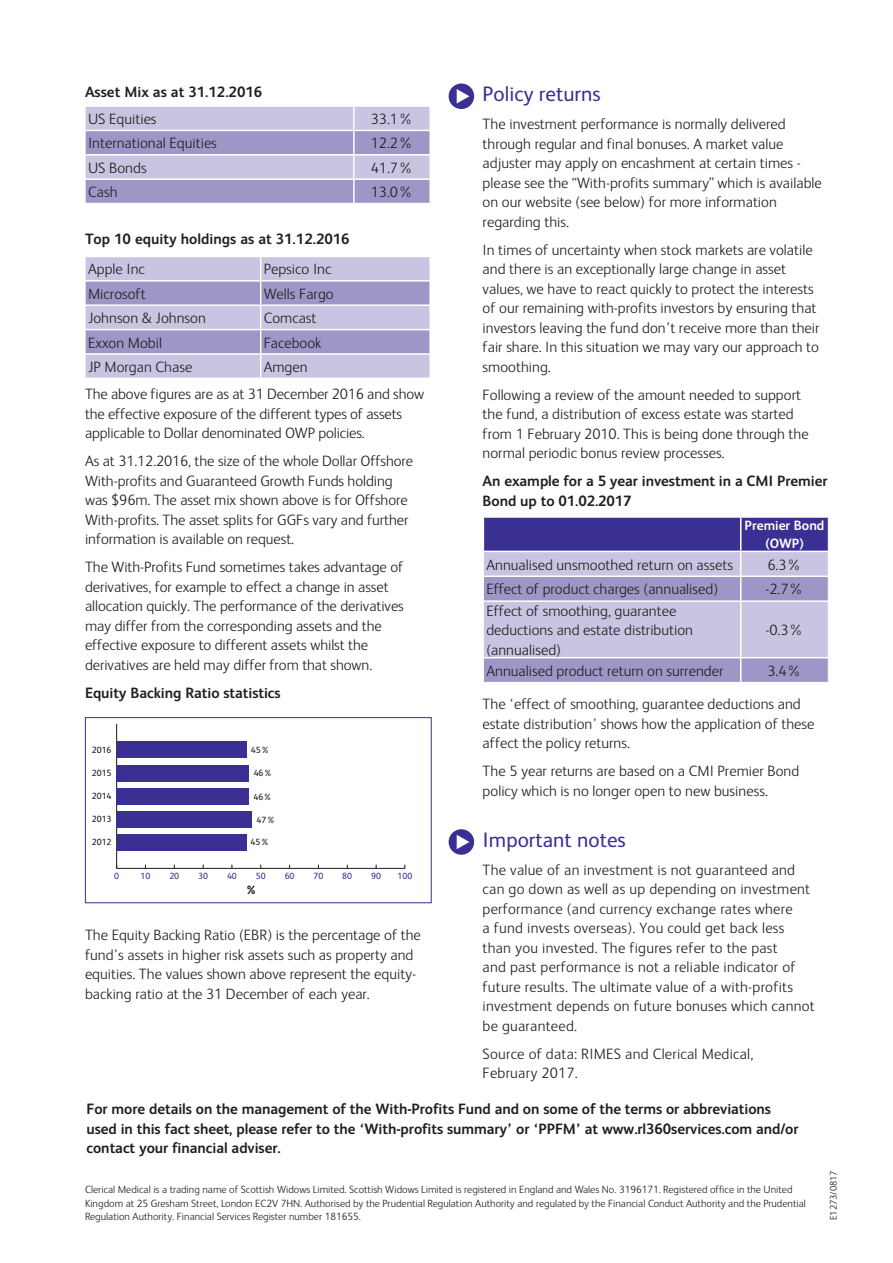
<style>
.page{position:relative;width:893px;height:1263px;background:#fff}
.page>*{position:absolute;margin:0;border:0;box-sizing:border-box;transform-origin:0 0}
.Subhead_1{font:21px "FS Albert SW";color:#3a2f92}
.Body_text{font:21px "FS Albert SW";color:#3a2f92}
.Body_text-2{font:300 15px/19.5px "FS Albert SW";color:#231f20}
.Body_text-3{font:700 15px/19.5px "FS Albert SW";letter-spacing:-.005em;color:#231f20}
.Diagram_Subs{font:700 13.5px/18px "FS Albert SW";color:#fff;text-align:center}
.t1{font:700 12px "FS Albert SW";color:#17151a}
.t2{font:300 10.5px/13.5px "FS Albert SW";color:#231f20}
.t3{font:300 9.75px "FS Albert SW";color:#231f20}
.t4{font:9px "FS Albert SW";color:#17151a}
.t5{font:9px "FS Albert SW";color:#3a2f92}
</style>
<div class="page">
<hr style="left:117px;top:868px;width:288px;height:1px;background:#231f20">
<hr style="left:116px;top:724px;width:1px;height:144px;background:#231f20">
<div style="left:117px;top:742px;width:129px;height:16px;background:#3a2f92"></div>
<div style="left:117px;top:765px;width:132px;height:16px;background:#3a2f92"></div>
<div style="left:117px;top:788px;width:132px;height:16px;background:#3a2f92"></div>
<div style="left:117px;top:811px;width:135px;height:16px;background:#3a2f92"></div>
<div style="left:117px;top:834px;width:129px;height:16px;background:#3a2f92"></div>
<div style="left:85px;top:717px;width:347px;height:186px;border:1px solid #3a2f92"></div>
<svg style="left:483px;top:517px;width:346px;height:166px;background:#a49dcc"></svg>
<div style="left:449px;top:84px;width:25px;height:25px;background:#3a2f92;border-radius:50%"></div>
<svg style="left:457px;top:89px;width:12px;height:14px"></svg>
<div style="left:449px;top:829px;width:25px;height:26px;background:#3a2f92;border-radius:50%"></div>
<svg style="left:457px;top:835px;width:12px;height:14px"></svg>
<svg style="left:85px;top:106px;width:345px;height:97px;background:#b8b2d7"></svg>
<svg style="left:85px;top:257px;width:345px;height:121px;background:#bdb7da"></svg>
<p class="Body_text-3" style="left:85px;top:82px;width:179px">Asset Mix as at 31.12.2016</p>
<p class="Body_text-2" style="left:88px;top:109px;width:70px">US Equities</p>
<p class="Body_text-2" style="left:371px;top:109px;width:44px">33.1%</p>
<p class="Body_text-2" style="left:88px;top:133px;width:130px">International Equities</p>
<p class="Body_text-2" style="left:371px;top:133px;width:44px">12.2%</p>
<p class="Body_text-2" style="left:88px;top:158px;width:60px">US Bonds</p>
<p class="Body_text-2" style="left:371px;top:158px;width:44px">41.7%</p>
<p class="Body_text-2" style="left:88px;top:182px;width:31px">Cash</p>
<p class="Body_text-2" style="left:371px;top:182px;width:44px">13.0%</p>
<p class="Body_text-3" style="left:85px;top:229px;width:266px">Top 10 equity holdings as at 31.12.2016</p>
<p class="Body_text-2" style="left:88px;top:259px;width:58px">Apple Inc</p>
<p class="Body_text-2" style="left:264px;top:259px;width:69px">Pepsico Inc</p>
<p class="Body_text-2" style="left:88px;top:284px;width:59px">Microsoft</p>
<p class="Body_text-2" style="left:264px;top:284px;width:72px">Wells Fargo</p>
<p class="Body_text-2" style="left:88px;top:308px;width:119px">Johnson &amp; Johnson</p>
<p class="Body_text-2" style="left:264px;top:308px;width:54px">Comcast</p>
<p class="Body_text-2" style="left:88px;top:333px;width:76px">Exxon Mobil</p>
<p class="Body_text-2" style="left:264px;top:333px;width:59px">Facebook</p>
<p class="Body_text-2" style="left:88px;top:357px;width:106px">JP Morgan Chase</p>
<p class="Body_text-2" style="left:264px;top:357px;width:45px">Amgen</p>
<p class="Body_text-2" style="left:85px;top:384px;width:341px">The above figures are as at 31 December 2016 and show the effective exposure of the different types of assets applicable to Dollar denominated OWP policies.</p>
<p class="Body_text-2" style="left:85px;top:451px;width:330px">As at 31.12.2016, the size of the whole Dollar Offshore With-profits and Guaranteed Growth Funds holding was $96m. The asset mix shown above is for Offshore With-profits. The asset splits for GGFs vary and further information is available on request.</p>
<p class="Body_text-2" style="left:85px;top:557px;width:320px">The With-Profits Fund sometimes takes advantage of derivatives, for example to effect a change in asset allocation quickly. The performance of the derivatives may differ from the corresponding assets and the effective exposure to different assets whilst the derivatives are held may differ from that shown.</p>
<p class="Body_text-3" style="left:85px;top:683px;width:197px">Equity Backing Ratio statistics</p>
<p class="t4" style="left:92px;top:745px;width:21px">2016</p>
<p class="t4" style="left:251px;top:745px;width:20px">45%</p>
<p class="t4" style="left:92px;top:768px;width:21px">2015</p>
<p class="t4" style="left:254px;top:768px;width:20px">46%</p>
<p class="t4" style="left:92px;top:791px;width:21px">2014</p>
<p class="t4" style="left:253px;top:791px;width:20px">46%</p>
<p class="t4" style="left:92px;top:813px;width:21px">2013</p>
<p class="t4" style="left:256px;top:814px;width:20px">47%</p>
<p class="t4" style="left:92px;top:836px;width:21px">2012</p>
<p class="t4" style="left:251px;top:837px;width:20px">45%</p>
<p class="t5" style="left:114px;top:870px;width:6px">0</p>
<p class="t5" style="left:141px;top:870px;width:11px">10</p>
<p class="t5" style="left:169px;top:870px;width:11px">20</p>
<p class="t5" style="left:198px;top:870px;width:11px">30</p>
<p class="t5" style="left:227px;top:870px;width:11px">40</p>
<p class="t5" style="left:256px;top:870px;width:11px">50</p>
<p class="t5" style="left:285px;top:870px;width:11px">60</p>
<p class="t5" style="left:313px;top:870px;width:11px">70</p>
<p class="t5" style="left:342px;top:870px;width:11px">80</p>
<p class="t5" style="left:371px;top:870px;width:11px">90</p>
<p class="t5" style="left:397px;top:870px;width:16px">100</p>
<p class="t1" style="left:247px;top:883px;width:10px">%</p>
<p class="Body_text-2" style="left:85px;top:925px;width:337px">The Equity Backing Ratio (EBR) is the percentage of the fund’s assets in higher risk assets such as property and equities. The values shown above represent the equity&shy;backing ratio at the 31 December of each year.</p>
<p class="Body_text" style="left:483px;top:82px;width:119px">Policy returns</p>
<p class="Body_text-2" style="left:483px;top:114px;width:341px">The investment performance is normally delivered through regular and final bonuses. A market value adjuster may apply on encashment at certain times - please see the “With-profits summary” which is available on our website (see below) for more information regarding this.</p>
<p class="Body_text-2" style="left:483px;top:240px;width:338px">In times of uncertainty when stock markets are volatile and there is an exceptionally large change in asset values, we have to react quickly to protect the interests of our remaining with-profits investors by ensuring that investors leaving the fund don’t receive more than their fair share. In this situation we may vary our approach to smoothing.</p>
<p class="Body_text-2" style="left:483px;top:385px;width:327px">Following a review of the amount needed to support the fund, a distribution of excess estate was started from 1 February 2010. This is being done through the normal periodic bonus review processes.</p>
<p class="Body_text-3" style="left:483px;top:471px;width:346px">An example for a 5 year investment in a CMI Premier<br>Bond up to 01.02.2017</p>
<p class="Diagram_Subs" style="left:744px;top:517px;width:81px">Premier Bond (OWP)</p>
<p class="Body_text-2" style="left:486px;top:555px;width:248px">Annualised unsmoothed return on assets</p>
<p class="Body_text-2" style="left:767px;top:555px;width:36px">6.3%</p>
<p class="Body_text-2" style="left:486px;top:579px;width:233px">Effect of product charges (annualised)</p>
<p class="Body_text-2" style="left:765px;top:579px;width:40px">-2.7%</p>
<p class="Body_text-2" style="left:486px;top:601px;width:208px">Effect of smoothing, guarantee deductions and estate distribution (annualised)</p>
<p class="Body_text-2" style="left:765px;top:620px;width:40px">-0.3%</p>
<p class="Body_text-2" style="left:486px;top:661px;width:239px">Annualised product return on surrender</p>
<p class="Body_text-2" style="left:767px;top:661px;width:36px">3.4%</p>
<p class="Body_text-2" style="left:483px;top:694px;width:333px">The ‘effect of smoothing, guarantee deductions and estate distribution’ shows how the application of these affect the policy returns.</p>
<p class="Body_text-2" style="left:483px;top:761px;width:318px">The 5 year returns are based on a CMI Premier Bond policy which is no longer open to new business.</p>
<p class="Subhead_1" style="left:483px;top:828px;width:145px">Important notes</p>
<p class="Body_text-2" style="left:483px;top:860px;width:334px">The value of an investment is not guaranteed and can go down as well as up depending on investment performance (and currency exchange rates where<br>a fund invests overseas). You could get back less than you invested. The figures refer to the past<br>and past performance is not a reliable indicator of future results. The ultimate value of a with-profits investment depends on future bonuses which cannot be guaranteed.</p>
<p class="Body_text-2" style="left:483px;top:1044px;width:272px">Source of data: RIMES and Clerical Medical,<br>February 2017.</p>
<p class="Body_text-3" style="left:87px;top:1099px;width:714px">For more details on the management of the With-Profits Fund and on some of the terms or abbreviations used in this fact sheet, please refer to the ‘With-profits summary’ or ‘PPFM’ at www.rl360services.com and/or contact your financial adviser.</p>
<p class="t2" style="left:85px;top:1183px;width:722px">Clerical Medical is a trading name of Scottish Widows Limited. Scottish Widows Limited is registered in England and Wales No. 3196171. Registered office in the United<br>Kingdom at 25 Gresham Street, London EC2V 7HN. Authorised by the Prudential Regulation Authority and regulated by the Financial Conduct Authority and the Prudential<br>Regulation Authority. Financial Services Register number 181655.</p>
<p class="t3" style="left:828px;top:1220px;width:52px;rotate:-90deg">E1273/0817</p>
</div>
